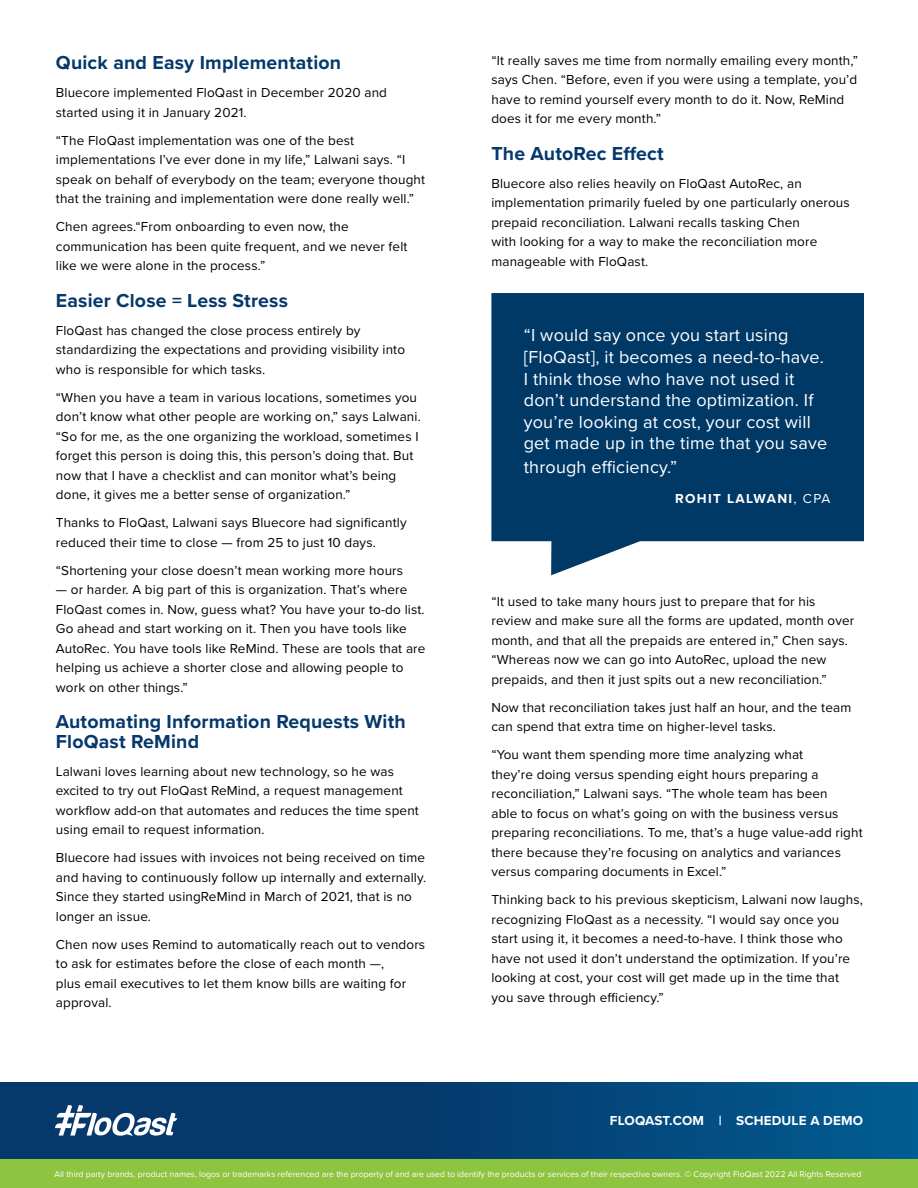
<style>
.page{position:relative;width:918px;height:1188px;background:#fff}
.page>*{position:absolute;margin:0;border:0;box-sizing:border-box;transform-origin:0 0}
.Paragraph_title{font:700 19.5px/19.5px "Proxima Nova";letter-spacing:.01em;color:#05386b}
.Quote_style{font:18px/21.6px "Proxima Nova";letter-spacing:.01em;color:#fff}
.Body_Text{font:13.5px/19.5px "Proxima Nova";letter-spacing:.01em;color:#000}
.Body_Text-2{font:700 13.5px "Proxima Nova";letter-spacing:.01em;color:#fff}
.Quote_style-2{font:700 13.5px "Proxima Nova";letter-spacing:.1em;color:#fff}
.t1{font:8.7px "Proxima Nova";color:#fff}
.s1{font-weight:400}
</style>
<div class="page">
<div style="left:0;top:1159px;width:918px;height:29px;background:#8dc440"></div>
<div style="left:0;top:1082px;width:918px;height:77px;background:linear-gradient(to right,#062f61,#02568b)"></div>
<svg style="left:55px;top:1105px;width:122px;height:31px"></svg>
<svg style="left:491px;top:293px;width:373px;height:282px;background:#1b4d76"></svg>
<p class="Paragraph_title" style="left:56px;top:53px;width:287px">Quick and Easy Implementation</p>
<p class="Body_Text" style="left:56px;top:83px;width:333px">Bluecore implemented FloQast in December 2020 and started using it in January 2021.</p>
<p class="Body_Text" style="left:56px;top:130px;width:371px">“The FloQast implementation was one of the best implementations I’ve ever done in my life,” Lalwani says. “I speak on behalf of everybody on the team; everyone thought that the training and implementation were done really well.”</p>
<p class="Body_Text" style="left:56px;top:217px;width:353px">Chen agrees.“From onboarding to even now, the communication has been quite frequent, and we never felt like we were alone in the process.”</p>
<p class="Paragraph_title" style="left:56px;top:290px;width:234px">Easier Close = Less Stress</p>
<p class="Body_Text" style="left:56px;top:320px;width:351px">FloQast has changed the close process entirely by standardizing the expectations and providing visibility into who is responsible for which tasks.</p>
<p class="Body_Text" style="left:56px;top:387px;width:366px">“When you have a team in various locations, sometimes you don’t know what other people are working on,” says Lalwani. “So for me, as the one organizing the workload, sometimes I forget this person is doing this, this person’s doing that. But now that I have a checklist and can monitor what’s being done, it gives me a better sense of organization.”</p>
<p class="Body_Text" style="left:56px;top:513px;width:352px">Thanks to FloQast, Lalwani says Bluecore had significantly reduced their time to close — from 25 to just 10 days.</p>
<p class="Body_Text" style="left:56px;top:560px;width:349px">“Shortening your close doesn’t mean working more hours</p>
<p class="Body_Text" style="left:56px;top:580px;width:371px">— or harder. A big part of this is organization. That’s where FloQast comes in. Now, guess what? You have your to-do list.<br>Go ahead and start working on it. Then you have tools like AutoRec. You have tools like ReMind. These are tools that are helping us achieve a shorter close and allowing people to work on other things.”</p>
<p class="Paragraph_title" style="left:56px;top:712px;width:351px">Automating Information Requests With<br>FloQast ReMind</p>
<p class="Body_Text" style="left:56px;top:761px;width:364px">Lalwani loves learning about new technology, so he was excited to try out FloQast ReMind, a request management workflow add-on that automates and reduces the time spent using email to request information.</p>
<p class="Body_Text" style="left:56px;top:848px;width:372px">Bluecore had issues with invoices not being received on time and having to continuously follow up internally and externally.<br>Since they started usingReMind in March of 2021, that is no longer an issue.</p>
<p class="Body_Text" style="left:56px;top:934px;width:371px">Chen now uses Remind to automatically reach out to vendors to ask for estimates before the close of each month —,<br>plus email executives to let them know bills are waiting for approval.</p>
<p class="Body_Text" style="left:491px;top:50px;width:368px">“It really saves me time from normally emailing every month,” says Chen. “Before, even if you were using a template, you’d have to remind yourself every month to do it. Now, ReMind does it for me every month.”</p>
<p class="Paragraph_title" style="left:491px;top:143px;width:174px">The AutoRec Effect</p>
<p class="Body_Text" style="left:491px;top:173px;width:360px">Bluecore also relies heavily on FloQast AutoRec, an implementation primarily fueled by one particularly onerous prepaid reconciliation. Lalwani recalls tasking Chen<br>with looking for a way to make the reconciliation more manageable with FloQast.</p>
<p class="Quote_style" style="left:524px;top:324px;width:305px">“I would say once you start using [FloQast], it becomes a need-to-have.<br>I think those who have not used it don’t understand the optimization. If you’re looking at cost, your cost will get made up in the time that you save</p>
<p class="Quote_style" style="left:524px;top:456px;width:155px">through efficiency.”</p>
<p class="Quote_style-2" style="left:675px;top:488px;width:157px">ROHIT LALWANI<span class="s1">, CPA</span></p>
<p class="Body_Text" style="left:491px;top:591px;width:365px">“It used to take many hours just to prepare that for his review and make sure all the forms are updated, month over month, and that all the prepaids are entered in,” Chen says. “Whereas now we can go into AutoRec, upload the new prepaids, and then it just spits out a new reconciliation.”</p>
<p class="Body_Text" style="left:491px;top:697px;width:361px">Now that reconciliation takes just half an hour, and the team can spend that extra time on higher-level tasks.</p>
<p class="Body_Text" style="left:491px;top:744px;width:373px">“You want them spending more time analyzing what<br>they’re doing versus spending eight hours preparing a reconciliation,” Lalwani says. “The whole team has been<br>able to focus on what’s going on with the business versus preparing reconciliations. To me, that’s a huge value-add right there because they’re focusing on analytics and variances versus comparing documents in Excel.”</p>
<p class="Body_Text" style="left:491px;top:889px;width:373px">Thinking back to his previous skepticism, Lalwani now laughs, recognizing FloQast as a necessity. “I would say once you start using it, it becomes a need-to-have. I think those who have not used it don’t understand the optimization. If you’re looking at cost, your cost will get made up in the time that you save through efficiency.”</p>
<p class="Body_Text-2" style="left:610px;top:1111px;width:255px">FLOQAST.COM | SCHEDULE A DEMO</p>
<p class="t1" style="left:55px;top:1168px;width:808px">All third party brands, product names, logos or trademarks referenced are the property of and are used to identify the products or services of their respective owners. © Copyright FloQast 2022 All Rights Reserved</p>
</div>
